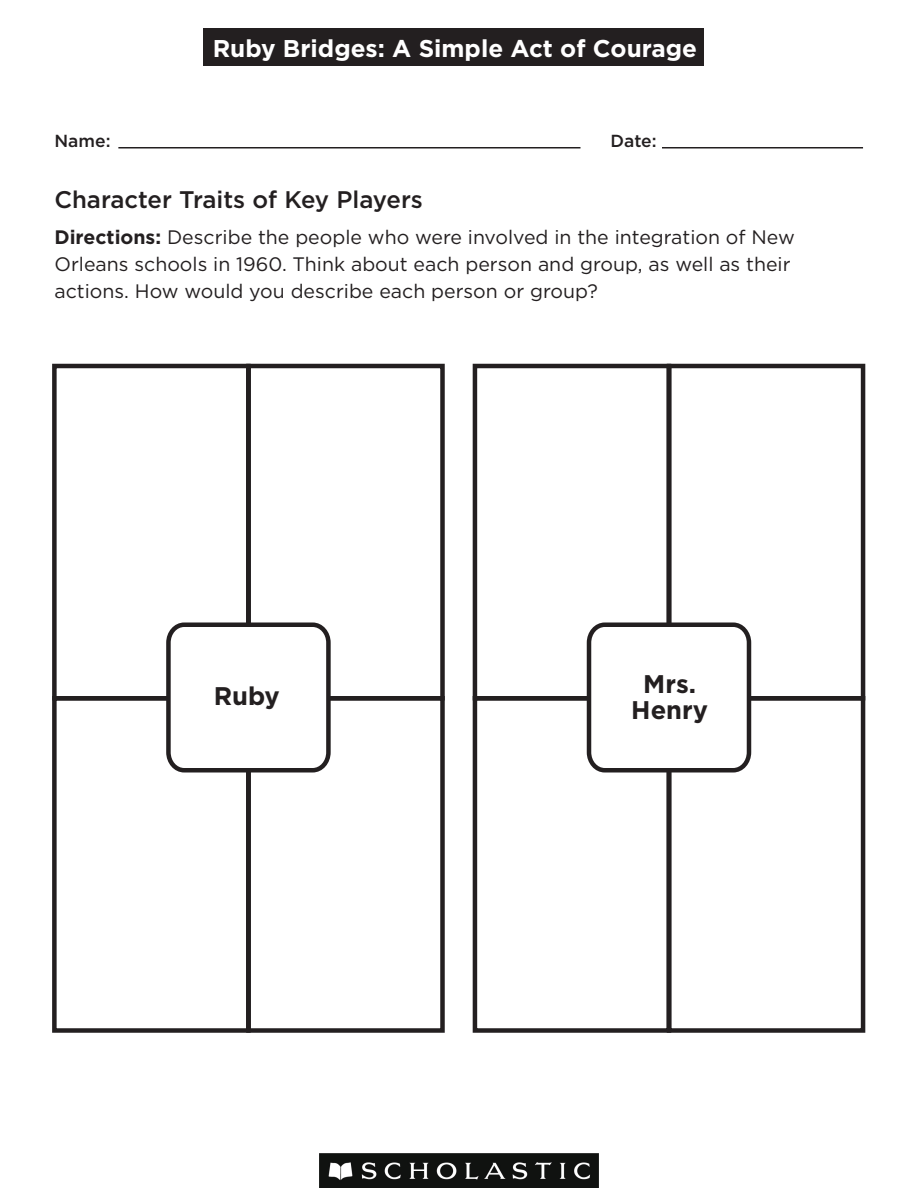
<style>
.page{position:relative;width:918px;height:1188px;background:#fff}
.page>*{position:absolute;margin:0;border:0;box-sizing:border-box;transform-origin:0 0}
.t1{font:700 25.5px/26.4px "Gotham";color:#231f20;text-align:center}
.t2{font:700 24.3px "Gotham";color:#fff}
.t3{font:500 24px "Gotham";color:#231f20}
.t4{font:19.5px/27px "Gotham";color:#231f20}
.t5{font:500 17.4px "Gotham";color:#231f20}
.s1{font-weight:700}
</style>
<div class="page">
<div style="left:203px;top:28px;width:501px;height:38px;background:#231f20"></div>
<img style="left:319px;top:1154px;width:279px;height:34px">
<hr style="left:118px;top:147px;width:462px;height:1px;background:#231f20">
<hr style="left:662px;top:147px;width:201px;height:1px;background:#231f20">
<div style="left:52px;top:364px;width:199px;height:336px;border:4px solid #231f20"></div>
<div style="left:246px;top:364px;width:199px;height:336px;border:4px solid #231f20"></div>
<div style="left:52px;top:696px;width:199px;height:337px;border:4px solid #231f20"></div>
<div style="left:246px;top:696px;width:199px;height:337px;border:4px solid #231f20"></div>
<div style="left:246px;top:366px;width:5px;height:664px;background:#231f20"></div>
<svg style="left:164px;top:622px;width:169px;height:151px"></svg>
<div style="left:473px;top:364px;width:198px;height:336px;border:4px solid #231f20"></div>
<div style="left:667px;top:364px;width:198px;height:336px;border:4px solid #231f20"></div>
<div style="left:473px;top:696px;width:198px;height:337px;border:4px solid #231f20"></div>
<div style="left:667px;top:696px;width:198px;height:337px;border:4px solid #231f20"></div>
<hr style="left:667px;top:366px;width:4px;height:664px;background:#231f20">
<svg style="left:585px;top:620px;width:168px;height:155px"></svg>
<p class="t2" style="left:213px;top:34px;width:486px">Ruby Bridges: A Simple Act of Courage</p>
<p class="t5" style="left:55px;top:131px;width:58px">Name:</p>
<p class="t5" style="left:611px;top:131px;width:48px">Date:</p>
<p class="t3" style="left:54px;top:186px;width:370px">Character Traits of Key Players</p>
<p class="t4" style="left:55px;top:224px;width:742px"><span class="s1">Directions:</span> Describe the people who were involved in the integration of New<br>Orleans schools in 1960. Think about each person and group, as well as their actions. How would you describe each person or group?</p>
<h1 class="t1" style="left:214px;top:682px;width:68px">Ruby</h1>
<h1 class="t1" style="left:631px;top:670px;width:78px">Mrs.<br>Henry</h1>
</div>
